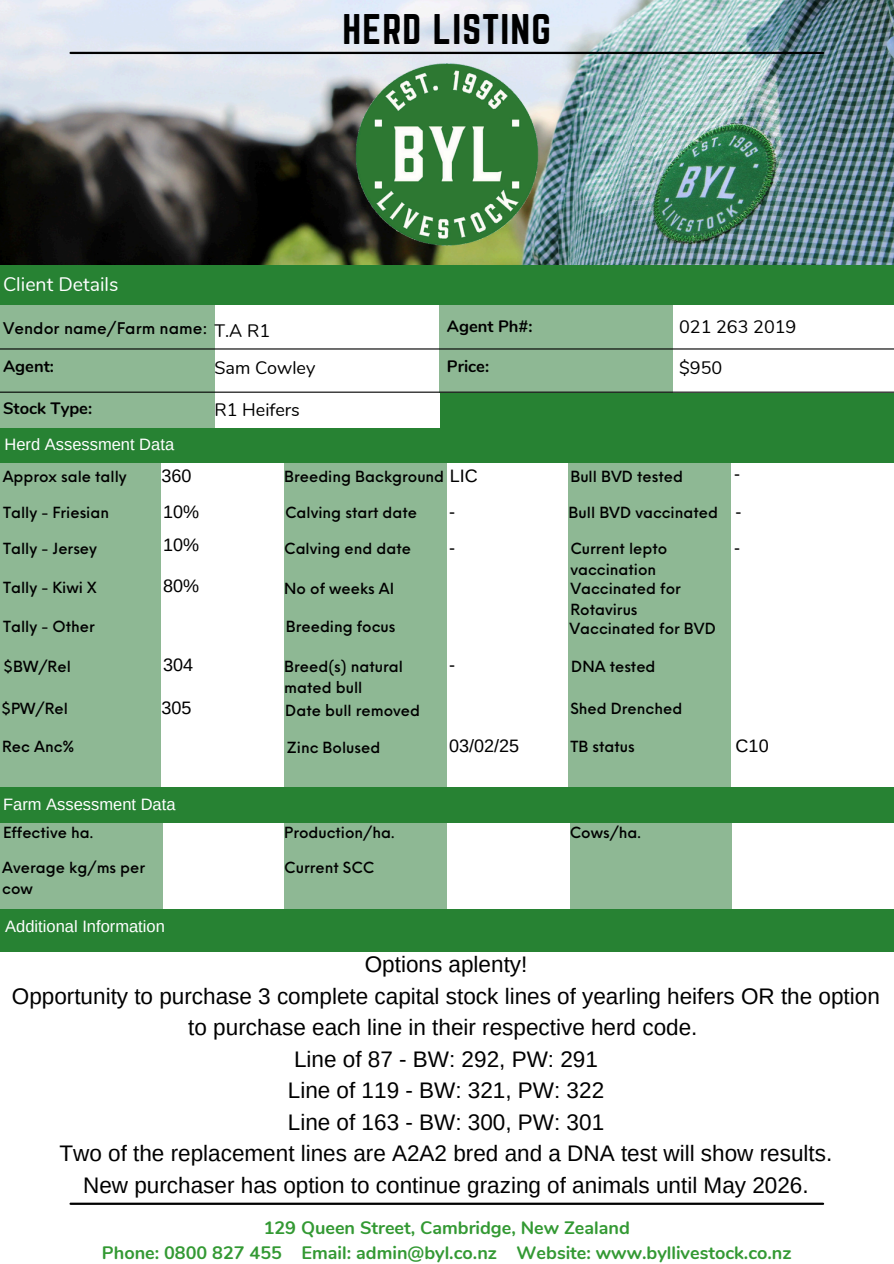
<style>
.page{position:relative;width:894px;height:1264px;background:#fff}
.page>*{position:absolute;margin:0;border:0;box-sizing:border-box;transform-origin:0 0}
.t1{font:37.5px "Norwester";letter-spacing:.03em;color:#000}
.t2{font:22.5px/31.5px "Arimo";color:#000;text-align:center}
.t3{font:19.5px "Nunito";color:#fff}
.t4{font:700 18px/24.8px "Nunito";color:#393;text-align:center}
.t5{font:18px "Arimo";color:#000}
.t6{font:18px "Nunito";color:#000}
.t7{font:16.5px "Arimo";color:#fff}
.t8{font:700 16.5px "Nunito";color:#000}
.t9{font:500 15.75px "Neue Einstellung";color:#000}
.t10{font:500 15px/21.3px "Neue Einstellung";color:#000}
</style>
<div class="page">
<img style="left:0;top:0;width:893px;height:266px">
<hr style="left:71px;top:52px;width:751px;height:2px;background:#000">
<img style="left:302px;top:0;width:289px;height:266px">
<hr style="left:71px;top:1202px;width:751px;height:2px;background:#000">
<div style="left:0;top:266px;width:893px;height:686px;background:#278233"></div>
<div style="left:211px;top:305px;width:228px;height:123px;background:#fff"></div>
<div style="left:0;top:305px;width:214px;height:123px;background:#8eb894"></div>
<div style="left:439px;top:305px;width:234px;height:88px;background:#8eb894"></div>
<div style="left:673px;top:305px;width:220px;height:88px;background:#fff"></div>
<div style="left:0;top:463px;width:161px;height:324px;background:#8eb894"></div>
<div style="left:161px;top:463px;width:123px;height:324px;background:#fff"></div>
<div style="left:284px;top:463px;width:163px;height:324px;background:#8eb894"></div>
<div style="left:0;top:823px;width:163px;height:86px;background:#8eb894"></div>
<div style="left:163px;top:823px;width:121px;height:86px;background:#fff"></div>
<div style="left:284px;top:823px;width:166px;height:86px;background:#8eb894"></div>
<div style="left:446px;top:823px;width:123px;height:86px;background:#fff"></div>
<hr style="left:0;top:348px;width:893px;height:1px;background:#000">
<div style="left:447px;top:463px;width:122px;height:324px;background:#fff"></div>
<div style="left:730px;top:463px;width:163px;height:323px;background:#fff"></div>
<div style="left:567px;top:463px;width:163px;height:324px;background:#8eb894"></div>
<div style="left:569px;top:823px;width:166px;height:86px;background:#8eb894"></div>
<div style="left:732px;top:823px;width:161px;height:86px;background:#fff"></div>
<hr style="left:0;top:391px;width:893px;height:2px;background:#000">
<p class="t1" style="left:342px;top:7px;width:210px">HERD LISTING</p>
<p class="t3" style="left:3px;top:272px;width:117px">Client Details</p>
<h6 class="t9" style="left:3px;top:314px;width:206px">Vendor name/Farm name:</h6>
<h5 class="t8" style="left:3px;top:355px;width:52px">Agent:</h5>
<h5 class="t6" style="left:214px;top:355px;width:102px">Sam Cowley</h5>
<h3 class="t6" style="left:214px;top:318px;width:57px">T.A R1</h3>
<p class="t8" style="left:3px;top:397px;width:90px">Stock Type:</p>
<p class="t6" style="left:214px;top:397px;width:87px">R1 Heifers</p>
<p class="t7" style="left:5px;top:434px;width:171px">Herd Assessment Data</p>
<h6 class="t8" style="left:446px;top:315px;width:87px">Agent Ph#:</h6>
<h6 class="t8" style="left:446px;top:355px;width:44px">Price:</h6>
<h3 class="t6" style="left:679px;top:315px;width:119px">021 263 2019</h3>
<h5 class="t6" style="left:679px;top:355px;width:45px">$950</h5>
<h5 class="t10" style="left:3px;top:464px;width:126px">Approx sale tally</h5>
<h6 class="t10" style="left:3px;top:500px;width:107px">Tally - Friesian</h6>
<p class="t10" style="left:3px;top:536px;width:95px">Tally - Jersey</p>
<p class="t10" style="left:3px;top:575px;width:95px">Tally - Kiwi X</p>
<h6 class="t10" style="left:3px;top:614px;width:93px">Tally - Other</h6>
<h6 class="t10" style="left:3px;top:654px;width:69px">$BW/Rel</h6>
<h6 class="t10" style="left:1px;top:696px;width:68px">$PW/Rel</h6>
<p class="t10" style="left:2px;top:734px;width:74px">Rec Anc%</p>
<h6 class="t5" style="left:161px;top:465px;width:32px">360</h6>
<h6 class="t5" style="left:450px;top:465px;width:29px">LIC</h6>
<h6 class="t10" style="left:284px;top:464px;width:161px">Breeding Background</h6>
<h5 class="t10" style="left:285px;top:500px;width:133px">Calving start date</h5>
<h5 class="t10" style="left:284px;top:536px;width:128px">Calving end date</h5>
<h5 class="t10" style="left:284px;top:576px;width:111px">No of weeks AI</h5>
<h5 class="t10" style="left:286px;top:614px;width:111px">Breeding focus</h5>
<h5 class="t10" style="left:284px;top:654px;width:120px">Breed(s) natural mated bull</h5>
<h5 class="t10" style="left:285px;top:698px;width:136px">Date bull removed</h5>
<h6 class="t10" style="left:570px;top:464px;width:114px">Bull BVD tested</h6>
<h6 class="t5" style="left:734px;top:463px;width:7px">-</h6>
<h6 class="t5" style="left:163px;top:501px;width:38px">10%</h6>
<h6 class="t10" style="left:568px;top:500px;width:151px">Bull BVD vaccinated</h6>
<h6 class="t5" style="left:449px;top:501px;width:7px">-</h6>
<h6 class="t5" style="left:449px;top:537px;width:7px">-</h6>
<h6 class="t5" style="left:735px;top:501px;width:7px">-</h6>
<p class="t5" style="left:163px;top:535px;width:38px">10%</p>
<h6 class="t5" style="left:734px;top:537px;width:7px">-</h6>
<h6 class="t10" style="left:570px;top:536px;width:98px">Current lepto vaccination</h6>
<h6 class="t5" style="left:163px;top:575px;width:38px">80%</h6>
<h6 class="t10" style="left:570px;top:576px;width:112px">Vaccinated for<br>Rotavirus</h6>
<h6 class="t10" style="left:569px;top:616px;width:148px">Vaccinated for BVD</h6>
<h6 class="t5" style="left:163px;top:655px;width:32px">304</h6>
<h6 class="t5" style="left:161px;top:697px;width:32px">305</h6>
<h6 class="t10" style="left:571px;top:654px;width:86px">DNA tested</h6>
<h6 class="t5" style="left:449px;top:655px;width:7px">-</h6>
<p class="t10" style="left:570px;top:696px;width:113px">Shed Drenched</p>
<h6 class="t10" style="left:287px;top:736px;width:95px">Zinc Bolused</h6>
<h6 class="t5" style="left:449px;top:735px;width:72px">03/02/25</h6>
<h6 class="t10" style="left:570px;top:734px;width:66px">TB status</h6>
<h6 class="t5" style="left:735px;top:735px;width:35px">C10</h6>
<h5 class="t7" style="left:3px;top:794px;width:174px">Farm Assessment Data</h5>
<h3 class="t10" style="left:3px;top:821px;width:92px">Effective ha.</h3>
<p class="t10" style="left:2px;top:855px;width:144px">Average kg/ms per cow</p>
<h6 class="t7" style="left:5px;top:917px;width:161px">Additional Information</h6>
<p class="t10" style="left:284px;top:821px;width:112px">Production/ha.</p>
<p class="t10" style="left:284px;top:855px;width:92px">Current SCC</p>
<h5 class="t10" style="left:569px;top:821px;width:73px">Cows/ha.</h5>
<h6 class="t2" style="left:12px;top:948px;width:869px">Options aplenty!<br>Opportunity to purchase 3 complete capital stock lines of yearling heifers OR the option to purchase each line in their respective herd code.<br>Line of 87 - BW: 292, PW: 291<br>Line of 119 - BW: 321, PW: 322<br>Line of 163 - BW: 300, PW: 301<br>Two of the replacement lines are A2A2 bred and a DNA test will show results.<br>New purchaser has option to continue grazing of animals until May 2026.</h6>
<h1 class="t4" style="left:102px;top:1215px;width:691px">129 Queen Street, Cambridge, New Zealand<br>Phone: 0800 827 455 Email: admin@byl.co.nz Website: www.byllivestock.co.nz</h1>
</div>
